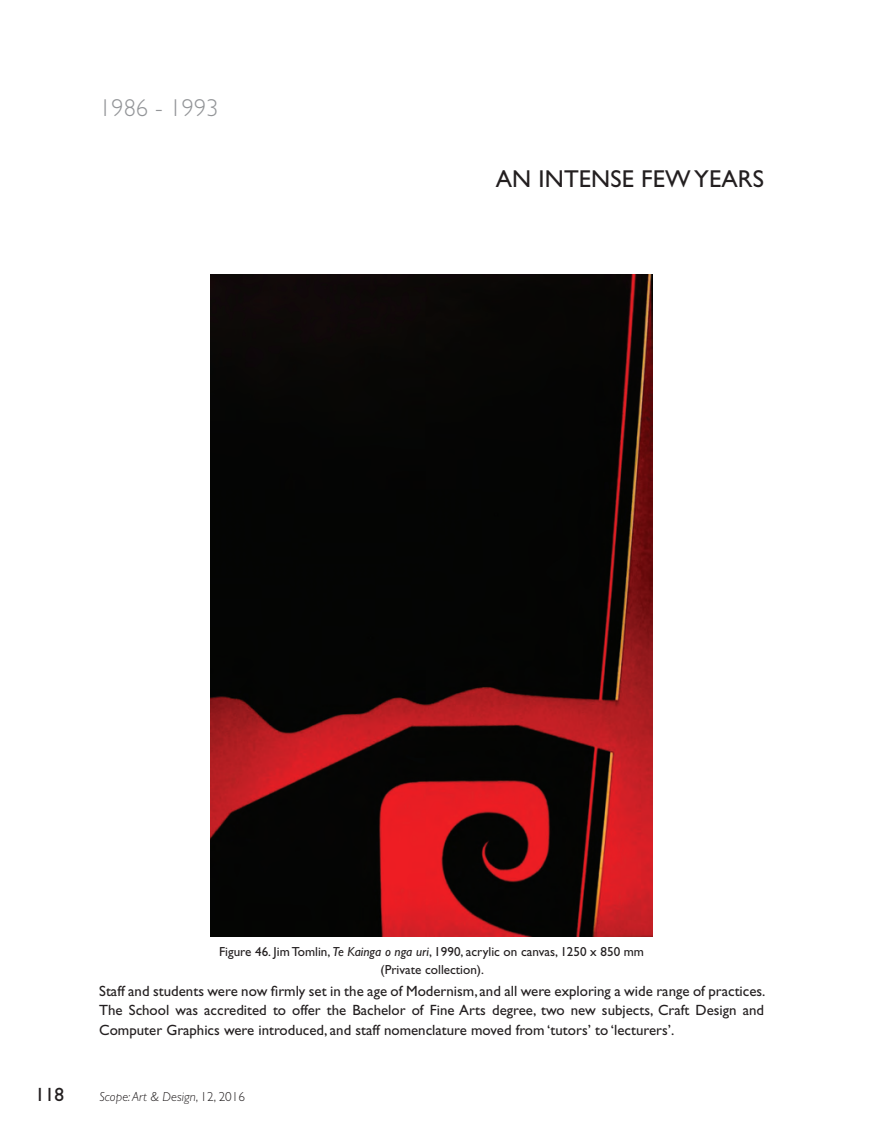
<style>
.page{position:relative;width:893px;height:1141px;background:#fff}
.page>*{position:absolute;margin:0;border:0;box-sizing:border-box;transform-origin:0 0}
.t1{font:24.5px "Gill Sans Std";letter-spacing:.005em;color:#231f20}
.t2{font:300 24.5px "Gill Sans Std";color:#939598}
.t3{font:19.25px "Gill Sans Macron";color:#231f20}
.t4{font:14.88px/19.2px "Gill Sans Std";color:#231f20;text-align:justify}
.t5{font:13.12px/17.5px "Gill Sans Std";color:#231f20;text-align:center}
.t6{font:italic 300 13.12px "Gill Sans Std";color:#231f20}
.s1{font-style:italic}
.s2{font-style:normal}
</style>
<div class="page">
<img style="left:211px;top:275px;width:441px;height:662px">
<h1 class="t2" style="left:99px;top:94px;width:121px">1986 - 1993</h1>
<h1 class="t1" style="left:496px;top:165px;width:270px">AN INTENSE FEW YEARS</h1>
<p class="t5" style="left:219px;top:943px;width:426px">Figure 46. Jim Tomlin, <span class="s1">Te Kainga o nga uri</span>, 1990, acrylic on canvas, 1250 x 850 mm (Private collection).</p>
<p class="t4" style="left:99px;top:982px;width:668px">Staff and students were now firmly set in the age of Modernism, and all were exploring a wide range of practices.<br>The School was accredited to offer the Bachelor of Fine Arts degree, two new subjects, Craft Design and Computer Graphics were introduced, and staff nomenclature moved from ‘tutors’ to ‘lecturers’.</p>
<p class="t3" style="left:35px;top:1083px;width:30px">118</p>
<p class="t6" style="left:99px;top:1089px;width:147px">Scope: Art &amp; Design<span class="s2">, 12, 2016</span></p>
</div>
